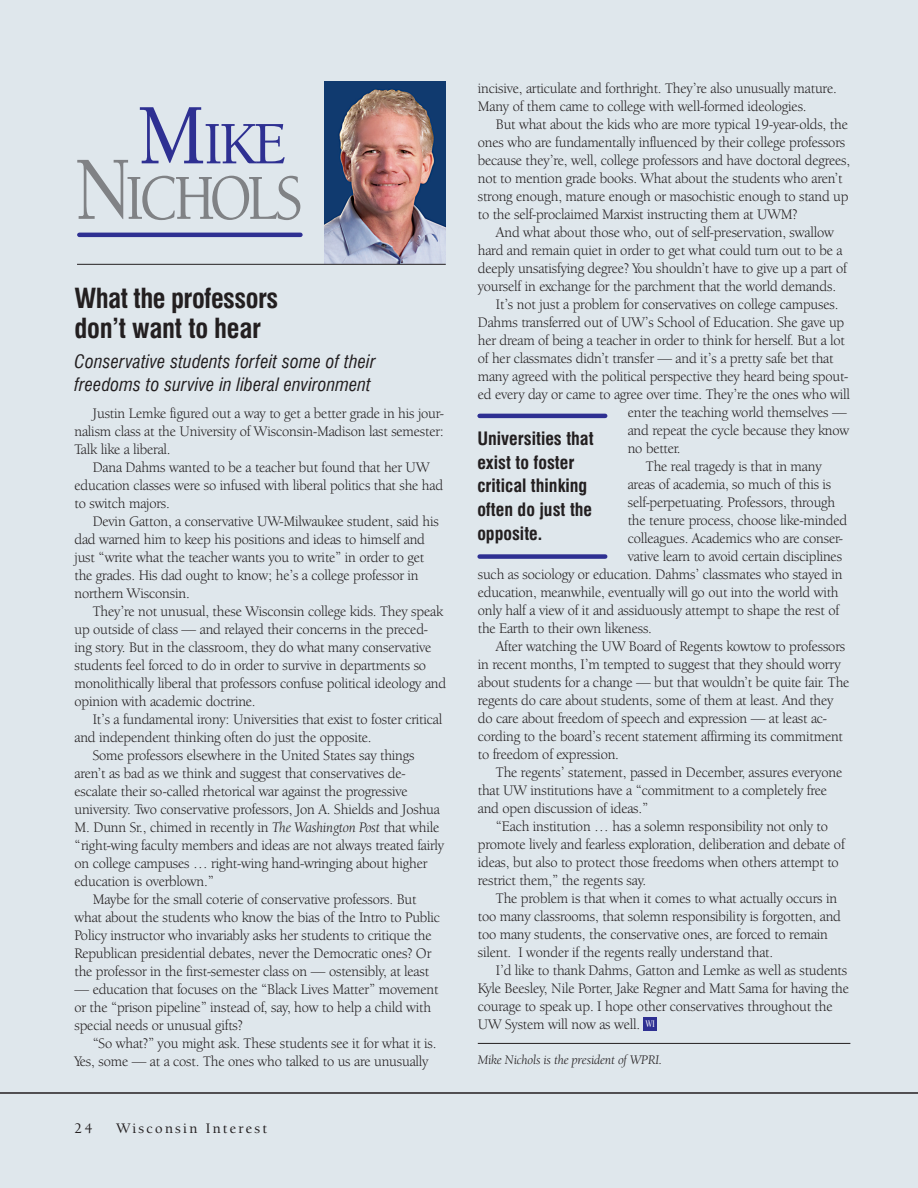
<style>
.page{position:relative;width:918px;height:1188px;background:#dfe7ec}
.page>*{position:absolute;margin:0;border:0;box-sizing:border-box;transform-origin:0 0}
.t1{font:500 66px "Berkeley Oldstyle IT Cby BT";letter-spacing:-.06em;color:#808285;scale:.86 1}
.t2{font:500 61.95px "Berkeley Oldstyle IT Cby BT";color:#2e3092;scale:.94 1}
.t3{font:700 condensed 27px/30px "Swiss 721 BT";letter-spacing:-.02em;color:#231f20}
.t4{font:italic condensed 18px/22.5px "Swiss 721 BT";letter-spacing:.01em;color:#231f20}
.t5{font:700 condensed 18px/24px "Swiss 721 BT";color:#231f20}
.t6{font:15px/18px "Berkeley Oldstyle IT Cby BT";letter-spacing:-.01em;color:#231f20}
.t7{font:500 15px "Berkeley Oldstyle IT Cby BT";letter-spacing:.15em;color:#231f20}
.t8{font:italic 13.5px "Berkeley Oldstyle IT Cby BT";letter-spacing:-.005em;color:#231f20}
.t9{font:condensed 8.4px "Caslon FB";color:#fff;scale:.9 1}
.s1{font-size:88.5px}
.s2{font-size:93px}
.s3{font-style:italic}
</style>
<div class="page">
<hr style="left:478px;top:1043px;width:372px;height:1px;background:#231f20">
<img style="left:324px;top:81px;width:122px;height:182px">
<hr style="left:77px;top:264px;width:369px;height:1px;background:#231f20">
<hr style="left:79px;top:233px;width:221px;height:4px;background:#2e3092">
<hr style="left:480px;top:414px;width:125px;height:4px;background:#2e3092">
<div style="left:480px;top:554px;width:125px;height:5px;background:#2e3092"></div>
<hr style="left:0;top:1093px;width:918px;height:1px;background:#231f20">
<div style="left:644px;top:1017px;width:13px;height:13px;background:#2e3092"></div>
<h2 class="t2" style="left:138px;top:107px;width:159px"><span class="s1">M</span>ike</h2>
<h1 class="t1" style="left:75px;top:158px;width:266px"><span class="s2">N</span>ICHOLS</h1>
<h3 class="t3" style="left:75px;top:283px;width:205px">What the professors don’t want to hear</h3>
<p class="t4" style="left:75px;top:350px;width:302px">Conservative students forfeit some of their freedoms to survive in liberal environment</p>
<p class="t6" style="left:75px;top:404px;width:371px;text-align:justify;text-indent:18px">Justin Lemke figured out a way to get a better grade in his jour&shy;nalism class at the University of Wisconsin-Madison last semester:<br>Talk like a liberal.</p>
<p class="t6" style="left:75px;top:458px;width:370px;text-indent:18px">Dana Dahms wanted to be a teacher but found that her UW education classes were so infused with liberal politics that she had to switch majors.</p>
<p class="t6" style="left:75px;top:512px;width:366px;text-indent:18px">Devin Gatton, a conservative UW-Milwaukee student, said his dad warned him to keep his positions and ideas to himself and just “write what the teacher wants you to write” in order to get the grades. His dad ought to know; he’s a college professor in northern Wisconsin.</p>
<p class="t6" style="left:75px;top:602px;width:373px;text-indent:18px">They’re not unusual, these Wisconsin college kids. They speak up outside of class — and relayed their concerns in the preced&shy;ing story. But in the classroom, they do what many conservative students feel forced to do in order to survive in departments so monolithically liberal that professors confuse political ideology and opinion with academic doctrine.</p>
<p class="t6" style="left:93px;top:710px;width:351px">It’s a fundamental irony: Universities that exist to foster critical</p>
<p class="t6" style="left:75px;top:728px;width:299px">and independent thinking often do just the opposite.</p>
<p class="t6" style="left:93px;top:746px;width:323px">Some professors elsewhere in the United States say things</p>
<p class="t6" style="left:75px;top:764px;width:332px">aren’t as bad as we think and suggest that conservatives de-</p>
<p class="t6" style="left:75px;top:782px;width:335px">escalate their so-called rhetorical war against the progressive</p>
<p class="t6" style="left:75px;top:800px;width:367px">university. Two conservative professors, Jon A. Shields and Joshua</p>
<p class="t6" style="left:75px;top:818px;width:366px">M. Dunn Sr., chimed in recently in <span class="s3">The Washington Post</span> that while</p>
<p class="t6" style="left:75px;top:836px;width:371px">“right-wing faculty members and ideas are not always treated fairly</p>
<p class="t6" style="left:75px;top:854px;width:354px">on college campuses … right-wing hand-wringing about higher</p>
<p class="t6" style="left:75px;top:872px;width:141px">education is overblown.”</p>
<p class="t6" style="left:93px;top:890px;width:325px">Maybe for the small coterie of conservative professors. But</p>
<p class="t6" style="left:75px;top:908px;width:367px">what about the students who know the bias of the Intro to Public</p>
<p class="t6" style="left:75px;top:926px;width:359px">Policy instructor who invariably asks her students to critique the</p>
<p class="t6" style="left:75px;top:944px;width:358px">Republican presidential debates, never the Democratic ones? Or</p>
<p class="t6" style="left:75px;top:962px;width:356px">the professor in the first-semester class on — ostensibly, at least</p>
<p class="t6" style="left:75px;top:980px;width:366px">— education that focuses on the “Black Lives Matter” movement or the “prison pipeline” instead of, say, how to help a child with special needs or unusual gifts?</p>
<p class="t6" style="left:75px;top:1034px;width:364px;text-indent:18px">“So what?” you might ask. These students see it for what it is.<br>Yes, some — at a cost. The ones who talked to us are unusually</p>
<p class="t7" style="left:75px;top:1119px;width:19px">24</p>
<p class="t7" style="left:117px;top:1119px;width:152px">Wisconsin Interest</p>
<p class="t6" style="left:478px;top:79px;width:361px">incisive, articulate and forthright. They’re also unusually mature.<br>Many of them came to college with well-formed ideologies.</p>
<p class="t6" style="left:478px;top:115px;width:374px;text-indent:18px">But what about the kids who are more typical 19-year-olds, the ones who are fundamentally influenced by their college professors because they’re, well, college professors and have doctoral degrees, not to mention grade books. What about the students who aren’t strong enough, mature enough or masochistic enough to stand up to the self-proclaimed Marxist instructing them at UWM?</p>
<p class="t6" style="left:496px;top:223px;width:339px">And what about those who, out of self-preservation, swallow</p>
<p class="t6" style="left:478px;top:241px;width:366px">hard and remain quiet in order to get what could turn out to be a</p>
<p class="t6" style="left:478px;top:259px;width:371px">deeply unsatisfying degree? You shouldn’t have to give up a part of</p>
<p class="t6" style="left:478px;top:277px;width:360px">yourself in exchange for the parchment that the world demands.</p>
<p class="t6" style="left:496px;top:295px;width:344px">It’s not just a problem for conservatives on college campuses.</p>
<p class="t6" style="left:478px;top:313px;width:368px">Dahms transferred out of UW’s School of Education. She gave up</p>
<p class="t6" style="left:478px;top:331px;width:369px">her dream of being a teacher in order to think for herself. But a lot</p>
<p class="t6" style="left:478px;top:349px;width:357px">of her classmates didn’t transfer — and it’s a pretty safe bet that</p>
<p class="t6" style="left:478px;top:367px;width:372px">many agreed with the political perspective they heard being spout-</p>
<p class="t6" style="left:478px;top:385px;width:374px">ed every day or came to agree over time. They’re the ones who will</p>
<p class="t6" style="left:628px;top:403px;width:220px">enter the teaching world themselves —</p>
<p class="t6" style="left:628px;top:421px;width:223px">and repeat the cycle because they know</p>
<p class="t6" style="left:628px;top:439px;width:54px">no better.</p>
<p class="t6" style="left:646px;top:457px;width:177px">The real tragedy is that in many</p>
<p class="t6" style="left:628px;top:475px;width:205px">areas of academia, so much of this is</p>
<p class="t6" style="left:628px;top:493px;width:209px">self-perpetuating. Professors, through</p>
<p class="t6" style="left:628px;top:511px;width:221px">the tenure process, choose like-minded</p>
<p class="t6" style="left:628px;top:529px;width:217px">colleagues. Academics who are conser-</p>
<p class="t6" style="left:628px;top:547px;width:216px">vative learn to avoid certain disciplines</p>
<p class="t6" style="left:478px;top:565px;width:366px">such as sociology or education. Dahms’ classmates who stayed in</p>
<p class="t6" style="left:478px;top:583px;width:362px">education, meanwhile, eventually will go out into the world with</p>
<p class="t6" style="left:478px;top:601px;width:363px">only half a view of it and assiduously attempt to shape the rest of</p>
<p class="t6" style="left:478px;top:619px;width:176px">the Earth to their own likeness.</p>
<p class="t6" style="left:496px;top:637px;width:351px">After watching the UW Board of Regents kowtow to professors</p>
<p class="t6" style="left:478px;top:655px;width:365px">in recent months, I’m tempted to suggest that they should worry</p>
<p class="t6" style="left:478px;top:673px;width:373px">about students for a change — but that wouldn’t be quite fair. The</p>
<p class="t6" style="left:478px;top:691px;width:357px">regents do care about students, some of them at least. And they</p>
<p class="t6" style="left:478px;top:709px;width:351px">do care about freedom of speech and expression — at least ac-</p>
<p class="t6" style="left:478px;top:727px;width:367px">cording to the board’s recent statement affirming its commitment</p>
<p class="t6" style="left:478px;top:745px;width:143px">to freedom of expression.</p>
<p class="t6" style="left:496px;top:763px;width:348px">The regents’ statement, passed in December, assures everyone</p>
<p class="t6" style="left:478px;top:781px;width:351px">that UW institutions have a “commitment to a completely free</p>
<p class="t6" style="left:478px;top:799px;width:172px">and open discussion of ideas.”</p>
<p class="t6" style="left:496px;top:817px;width:333px">“Each institution … has a solemn responsibility not only to</p>
<p class="t6" style="left:478px;top:835px;width:368px">promote lively and fearless exploration, deliberation and debate of</p>
<p class="t6" style="left:478px;top:853px;width:362px">ideas, but also to protect those freedoms when others attempt to</p>
<p class="t6" style="left:478px;top:871px;width:170px">restrict them,” the regents say.</p>
<p class="t6" style="left:496px;top:889px;width:343px">The problem is that when it comes to what actually occurs in</p>
<p class="t6" style="left:478px;top:907px;width:365px">too many classrooms, that solemn responsibility is forgotten, and</p>
<p class="t6" style="left:478px;top:925px;width:352px">too many students, the conservative ones, are forced to remain</p>
<p class="t6" style="left:478px;top:943px;width:297px">silent. I wonder if the regents really understand that.</p>
<p class="t6" style="left:496px;top:961px;width:353px">I’d like to thank Dahms, Gatton and Lemke as well as students</p>
<p class="t6" style="left:478px;top:979px;width:373px">Kyle Beesley, Nile Porter, Jake Regner and Matt Sama for having the</p>
<p class="t6" style="left:478px;top:997px;width:356px">courage to speak up. I hope other conservatives throughout the</p>
<p class="t6" style="left:478px;top:1015px;width:164px">UW System will now as well.</p>
<p class="t8" style="left:478px;top:1052px;width:186px">Mike Nichols is the president of WPRI.</p>
<p class="t5" style="left:477px;top:426px;width:118px">Universities that exist to foster critical thinking often do just the opposite.</p>
<p class="t9" style="left:646px;top:1018px;width:12px">WI</p>
</div>
